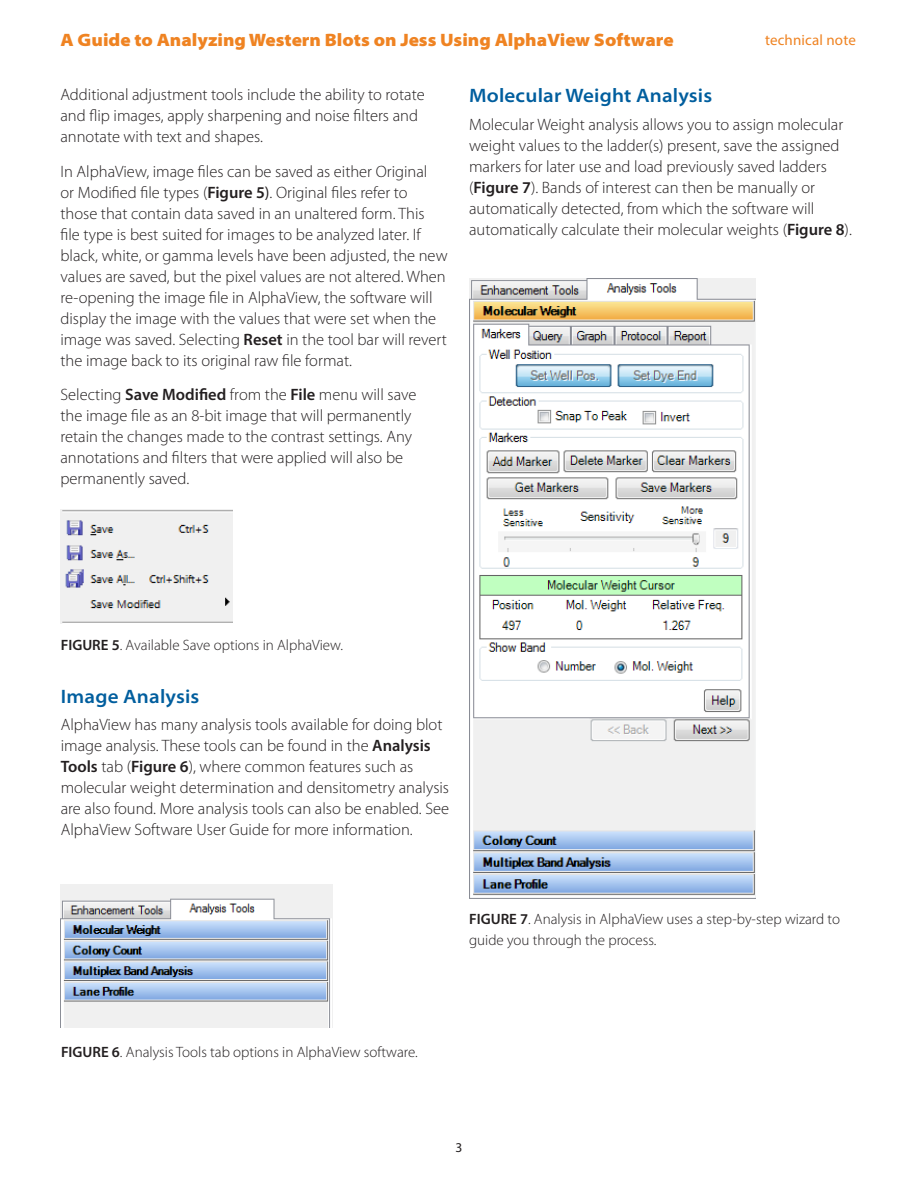
<style>
.page{position:relative;width:918px;height:1188px;background:#fff}
.page>*{position:absolute;margin:0;border:0;box-sizing:border-box;transform-origin:0 0}
.Head_1{font:600 semi-expanded 19.5px "Myriad Pro";letter-spacing:.01em;color:#005e9e}
.running_header{font:900 semi-expanded 18px "Myriad Pro";color:#ef8322}
.body{font:300 16.5px/21px "Myriad Pro";color:#231f20}
.body-2{font:300 15px/21px "Myriad Pro";color:#231f20}
.eyebrow_text{font:15px "Myriad Pro";letter-spacing:.01em;color:#ef8322}
.t1{font:13.5px "Myriad Pro";color:#231f20}
.s1{font-weight:600}
.s2{font-weight:400}
</style>
<div class="page">
<img style="left:61px;top:510px;width:172px;height:113px">
<img style="left:61px;top:885px;width:272px;height:143px">
<img style="left:469px;top:278px;width:287px;height:621px">
<p class="running_header" style="left:60px;top:28px;width:615px">A Guide to Analyzing Western Blots on Jess Using AlphaView Software</p>
<p class="body" style="left:60px;top:84px;width:366px">Additional adjustment tools include the ability to rotate and flip images, apply sharpening and noise filters and annotate with text and shapes.</p>
<p class="body" style="left:60px;top:161px;width:389px">In AlphaView, image files can be saved as either Original<br>or Modified file types (<span class="s1">Figure 5</span><span class="s2">)</span>. Original files refer to those that contain data saved in an unaltered form. This file type is best suited for images to be analyzed later. If black, white, or gamma levels have been adjusted, the new values are saved, but the pixel values are not altered. When re-opening the image file in AlphaView, the software will display the image with the values that were set when the image was saved. Selecting <span class="s1">Reset</span> in the tool bar will revert the image back to its original raw file format.</p>
<p class="body" style="left:60px;top:384px;width:358px">Selecting <span class="s1">Save Modified</span> from the <span class="s1">File</span> menu will save the image file as an 8-bit image that will permanently retain the changes made to the contrast settings. Any annotations and filters that were applied will also be permanently saved.</p>
<p class="eyebrow_text" style="left:765px;top:31px;width:92px">technical note</p>
<p class="Head_1" style="left:469px;top:83px;width:245px">Molecular Weight Analysis</p>
<p class="body" style="left:469px;top:114px;width:384px">Molecular Weight analysis allows you to assign molecular weight values to the ladder(s) present, save the assigned markers for later use and load previously saved ladders (<span class="s1">Figure 7</span>). Bands of interest can then be manually or automatically detected, from which the software will automatically calculate their molecular weights (<span class="s1">Figure 8</span>).</p>
<p class="body-2" style="left:61px;top:634px;width:284px"><span class="s1">FIGURE 5</span>. Available Save options in AlphaView.</p>
<p class="Head_1" style="left:61px;top:684px;width:140px">Image Analysis</p>
<p class="body" style="left:61px;top:715px;width:390px">AlphaView has many analysis tools available for doing blot image analysis. These tools can be found in the <span class="s1">Analysis Tools</span> tab (<span class="s1">Figure 6</span>), where common features such as molecular weight determination and densitometry analysis are also found. More analysis tools can also be enabled. See AlphaView Software User Guide for more information.</p>
<p class="body-2" style="left:469px;top:908px;width:373px"><span class="s1">FIGURE 7</span>. Analysis in AlphaView uses a step-by-step wizard to guide you through the process.</p>
<p class="body-2" style="left:61px;top:1041px;width:358px"><span class="s1">FIGURE 6</span>. Analysis Tools tab options in AlphaView software.</p>
<p class="t1" style="left:456px;top:1139px;width:8px">3</p>
</div>
